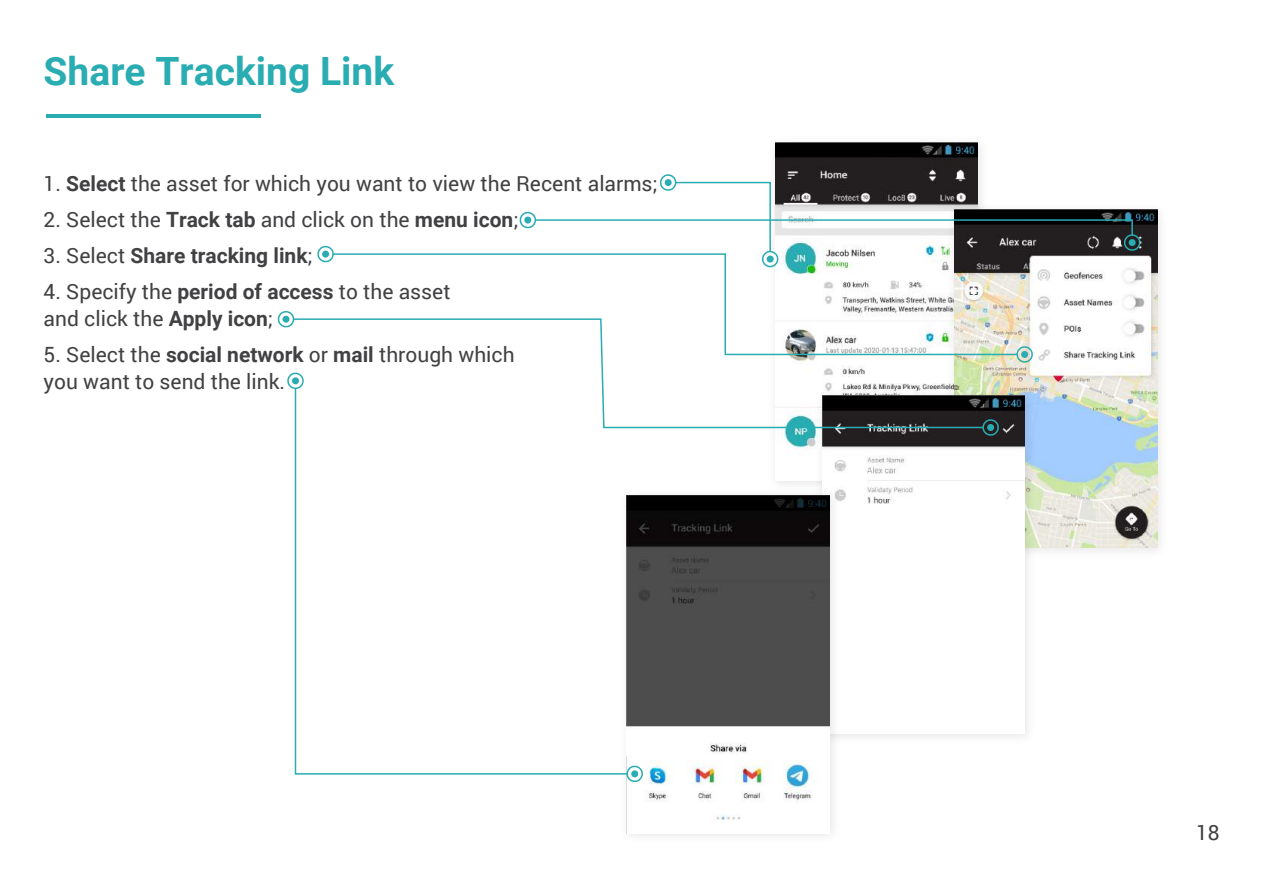
<style>
.page{position:relative;width:1263px;height:893px;background:#fff}
.page>*{position:absolute;margin:0;border:0;box-sizing:border-box;transform-origin:0 0}
.t1{font:700 39px "Roboto";color:#29acb2}
.t2{font:21px/27px "Roboto";color:#414042}
.t3{font:700 21px "Roboto";color:#414042}
.s1{font-weight:700}
.s2{font-weight:400}
</style>
<div class="page">
<img style="left:775px;top:143px;width:203px;height:337px">
<img style="left:1040px;top:209px;width:120px;height:342px">
<img style="left:985px;top:210px;width:172px;height:337px">
<hr style="left:46px;top:115px;width:214px;height:3px;background:#29acb2">
<svg style="left:317px;top:246px;width:17px;height:17px"></svg>
<svg style="left:277px;top:311px;width:18px;height:17px"></svg>
<svg style="left:287px;top:373px;width:5px;height:16px"></svg>
<svg style="left:1016px;top:346px;width:18px;height:17px"></svg>
<svg style="left:519px;top:174px;width:622px;height:94px"></svg>
<svg style="left:332px;top:253px;width:687px;height:103px"></svg>
<img style="left:809px;top:384px;width:231px;height:353px">
<img style="left:822px;top:396px;width:203px;height:337px">
<svg style="left:982px;top:419px;width:18px;height:17px"></svg>
<svg style="left:292px;top:318px;width:693px;height:111px"></svg>
<img style="left:626px;top:483px;width:219px;height:353px">
<img style="left:627px;top:495px;width:202px;height:338px">
<svg style="left:626px;top:765px;width:18px;height:18px"></svg>
<svg style="left:294px;top:387px;width:335px;height:388px"></svg>
<h1 class="t1" style="left:44px;top:44px;width:352px">Share Tracking Link</h1>
<p class="t2" style="left:44px;top:169px;width:616px">1. <span class="s1">Select</span> the asset for which you want to view the Recent alarms;</p>
<p class="t2" style="left:44px;top:205px;width:477px">2. Select the <span class="s1">Track tab</span> and click on the <span class="s1">menu icon</span>;</p>
<p class="t3" style="left:44px;top:241px;width:271px"><span class="s2">3. Select</span> Share tracking link<span class="s2">;</span></p>
<p class="t2" style="left:44px;top:277px;width:408px">4. Specify the <span class="s1">period of access</span> to the asset and click the <span class="s1">Apply icon</span>;</p>
<p class="t2" style="left:44px;top:340px;width:472px">5. Select the <span class="s1">social network</span> or <span class="s1">mail</span> through which you want to send the link.</p>
<p class="t2" style="left:1196px;top:818px;width:25px">18</p>
</div>
